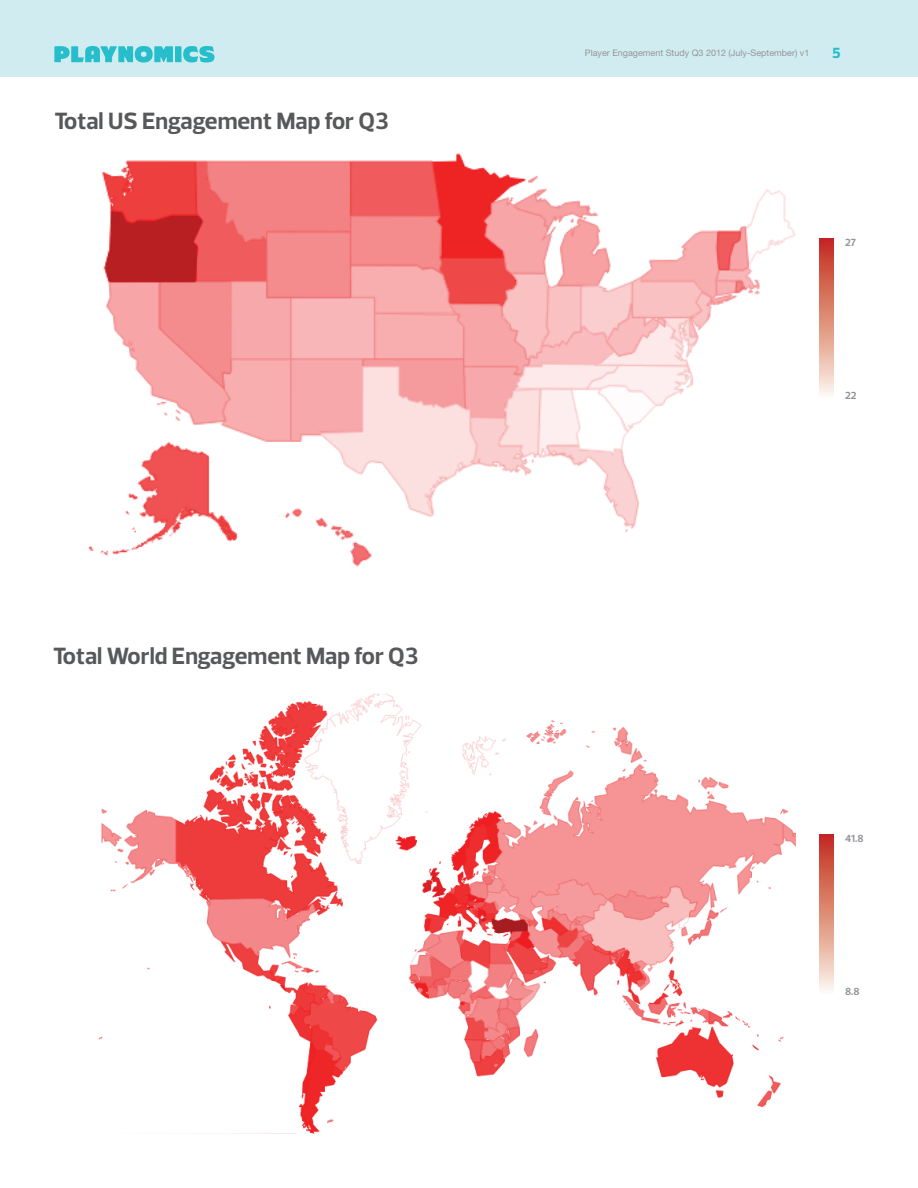
<style>
.page{position:relative;width:918px;height:1188px;background:#fff}
.page>*{position:absolute;margin:0;border:0;box-sizing:border-box;transform-origin:0 0}
.t1{font:700 24px "Prelo";color:#57585a}
.t2{font:800 15px "Prelo";color:#26becb}
.t3{font:700 10.5px "Prelo";color:#939598}
.t4{font:9px "Helvetica Neue LT Std";color:#939598}
</style>
<div class="page">
<div style="left:0;top:0;width:918px;height:76px;background:#d1ecf0"></div>
<svg style="left:54px;top:46px;width:161px;height:17px"></svg>
<img style="left:88px;top:153px;width:746px;height:414px">
<img style="left:98px;top:693px;width:697px;height:441px">
<svg style="left:819px;top:239px;width:14px;height:160px;background:#df8f7e"></svg>
<svg style="left:819px;top:834px;width:14px;height:156px;background:#de8c7a"></svg>
<p class="t1" style="left:54px;top:106px;width:336px">Total US Engagement Map for Q3</p>
<p class="t1" style="left:53px;top:641px;width:367px">Total World Engagement Map for Q3</p>
<p class="t4" style="left:585px;top:47px;width:226px">Player Engagement Study Q3 2012 (July-September) v1</p>
<p class="t2" style="left:832px;top:43px;width:10px">5</p>
<p class="t3" style="left:845px;top:236px;width:13px">27</p>
<p class="t3" style="left:845px;top:389px;width:13px">22</p>
<p class="t3" style="left:845px;top:832px;width:20px">41.8</p>
<p class="t3" style="left:845px;top:985px;width:16px">8.8</p>
</div>
